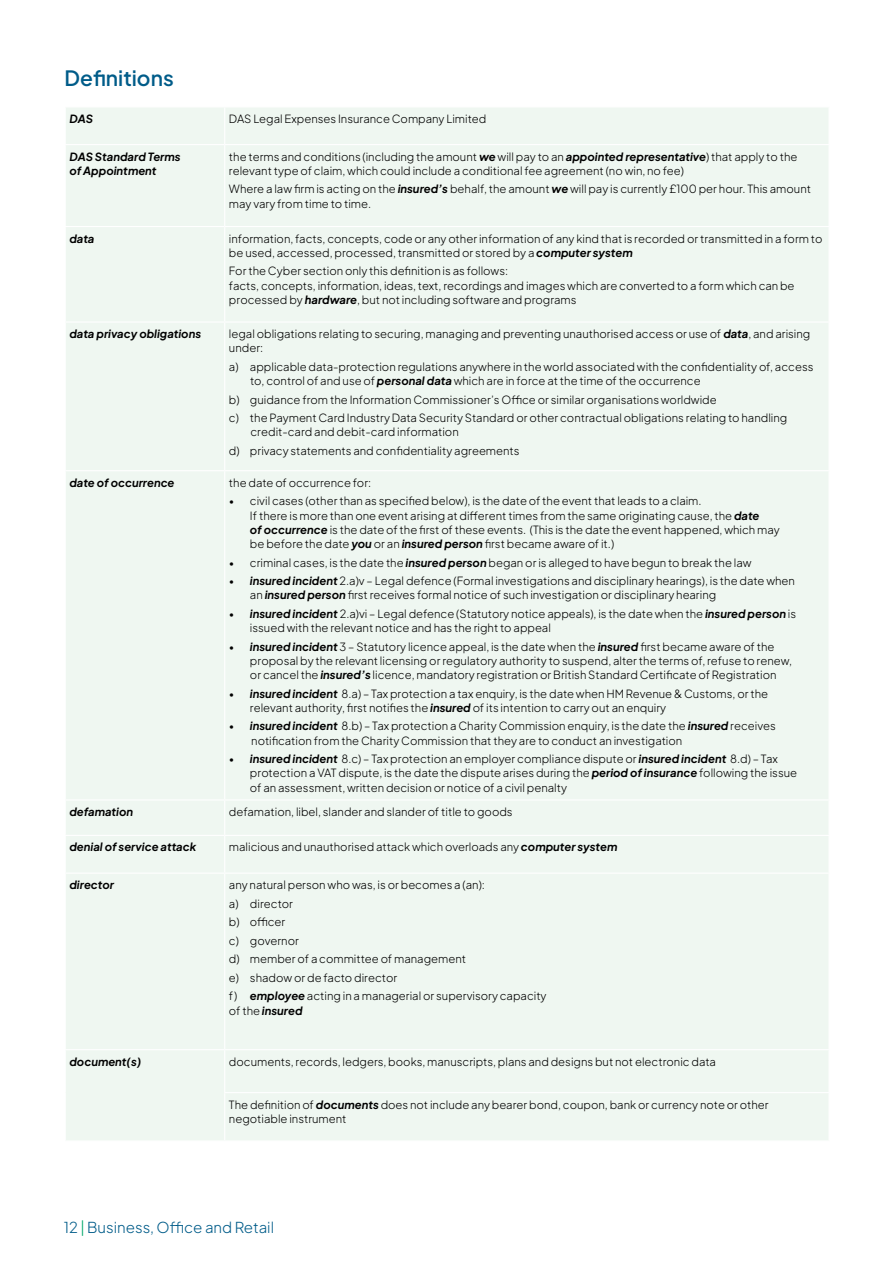
<style>
.page{position:relative;width:893px;height:1263px;background:#fff}
.page>*{position:absolute;margin:0;border:0;box-sizing:border-box;transform-origin:0 0}
.t1{font:600 21px "Plus Jakarta Sans";color:#005c89}
.t2{font:300 15px "Plus Jakarta Sans";color:#005c89}
.t3{font:300 11.25px/14.2px "Plus Jakarta Sans";color:#000}
.t4{font:italic 700 11.25px/14.2px "Plus Jakarta Sans";color:#000}
.s1{font-weight:700;font-style:italic}
.s2{font-weight:300;font-style:normal}
.s3{color:#00a869}
</style>
<div class="page">
<div style="left:66px;top:108px;width:762px;height:1032px;background:#eff7f1"></div>
<hr style="left:224px;top:107px;width:1px;height:37px;background:#fff">
<hr style="left:65px;top:144px;width:160px;height:1px;background:#fff">
<hr style="left:225px;top:144px;width:605px;height:1px;background:#fff">
<hr style="left:224px;top:145px;width:1px;height:81px;background:#fff">
<hr style="left:65px;top:226px;width:160px;height:1px;background:#fff">
<hr style="left:225px;top:226px;width:605px;height:1px;background:#fff">
<hr style="left:224px;top:227px;width:1px;height:94px;background:#fff">
<hr style="left:65px;top:321px;width:160px;height:2px;background:#fff">
<hr style="left:225px;top:321px;width:605px;height:2px;background:#fff">
<hr style="left:224px;top:323px;width:1px;height:147px;background:#fff">
<hr style="left:65px;top:470px;width:160px;height:1px;background:#fff">
<hr style="left:225px;top:470px;width:605px;height:1px;background:#fff">
<hr style="left:224px;top:471px;width:1px;height:328px;background:#fff">
<hr style="left:65px;top:799px;width:160px;height:1px;background:#fff">
<hr style="left:225px;top:799px;width:605px;height:1px;background:#fff">
<hr style="left:224px;top:800px;width:1px;height:35px;background:#fff">
<hr style="left:65px;top:835px;width:160px;height:1px;background:#fff">
<hr style="left:225px;top:835px;width:605px;height:1px;background:#fff">
<hr style="left:224px;top:836px;width:1px;height:36px;background:#fff">
<hr style="left:65px;top:872px;width:160px;height:2px;background:#fff">
<hr style="left:225px;top:872px;width:605px;height:2px;background:#fff">
<hr style="left:224px;top:874px;width:1px;height:175px;background:#fff">
<hr style="left:65px;top:1049px;width:160px;height:1px;background:#fff">
<hr style="left:225px;top:1049px;width:605px;height:1px;background:#fff">
<hr style="left:224px;top:1050px;width:1px;height:42px;background:#fff">
<hr style="left:224px;top:1092px;width:606px;height:1px;background:#fff">
<hr style="left:224px;top:1093px;width:1px;height:47px;background:#fff">
<h1 class="t1" style="left:65px;top:59px;width:111px">Definitions</h1>
<p class="t4" style="left:69px;top:110px;width:25px">DAS</p>
<p class="t3" style="left:229px;top:110px;width:259px">DAS Legal Expenses Insurance Company Limited</p>
<p class="t4" style="left:69px;top:148px;width:113px">DAS Standard Terms of Appointment</p>
<p class="t3" style="left:229px;top:148px;width:570px">the terms and conditions (including the amount <span class="s1">we</span> will pay to an <span class="s1">appointed representative</span>) that apply to the relevant type of claim, which could include a conditional fee agreement (no win, no fee)</p>
<p class="t3" style="left:229px;top:181px;width:584px">Where a law firm is acting on the <span class="s1">insured’s</span> behalf, the amount <span class="s1">we</span> will pay is currently £100 per hour. This amount may vary from time to time.</p>
<p class="t4" style="left:69px;top:230px;width:27px">data</p>
<p class="t3" style="left:229px;top:230px;width:595px">information, facts, concepts, code or any other information of any kind that is recorded or transmitted in a form to be used, accessed, processed, transmitted or stored by a <span class="s1">computer system</span></p>
<p class="t3" style="left:229px;top:263px;width:567px">For the Cyber section only this definition is as follows:<br>facts, concepts, information, ideas, text, recordings and images which are converted to a form which can be processed by <span class="s1">hardware</span>, but not including software and programs</p>
<p class="t4" style="left:69px;top:325px;width:133px">data privacy obligations</p>
<p class="t3" style="left:229px;top:326px;width:583px">legal obligations relating to securing, managing and preventing unauthorised access or use of <span class="s1">data</span>, and arising under:</p>
<p class="t3" style="left:250px;top:358px;width:565px;text-indent:-21px">a) applicable data-protection regulations anywhere in the world associated with the confidentiality of, access to, control of and use of <span class="s1">personal data</span> which are in force at the time of the occurrence</p>
<p class="t3" style="left:229px;top:389px;width:560px;line-height:18.5px">b) guidance from the Information Commissioner’s Office or similar organisations worldwide<br>c) the Payment Card Industry Data Security Standard or other contractual obligations relating to handling</p>
<p class="t3" style="left:229px;top:422px;width:292px;line-height:18.5px;text-indent:22px">credit-card and debit-card information<br>d) privacy statements and confidentiality agreements</p>
<p class="t4" style="left:69px;top:474px;width:107px">date of occurrence</p>
<p class="t3" style="left:229px;top:474px;width:144px">the date of occurrence for:</p>
<p class="t3" style="left:250px;top:493px;width:531px;text-indent:-21px">• civil cases (other than as specified below), is the date of the event that leads to a claim.<br>If there is more than one event arising at different times from the same originating cause, the <span class="s1">date<br>of occurrence</span> is the date of the first of these events. (This is the date the event happened, which may be before the date <span class="s1">you</span> or an <span class="s1">insured person</span> first became aware of it.)</p>
<p class="t3" style="left:229px;top:554px;width:524px">• criminal cases, is the date the <span class="s1">insured person</span> began or is alleged to have begun to break the law</p>
<p class="t3" style="left:250px;top:573px;width:546px;text-indent:-21px">• <span class="s1">insured incident</span> 2.a)v – Legal defence (Formal investigations and disciplinary hearings), is the date when an <span class="s1">insured person</span> first receives formal notice of such investigation or disciplinary hearing</p>
<p class="t3" style="left:250px;top:605px;width:548px;text-indent:-21px">• <span class="s1">insured incident</span> 2.a)vi – Legal defence (Statutory notice appeals), is the date when the <span class="s1">insured person</span> is issued with the relevant notice and has the right to appeal</p>
<p class="t3" style="left:250px;top:638px;width:544px;text-indent:-21px">• <span class="s1">insured incident</span> 3 – Statutory licence appeal, is the date when the <span class="s1">insured</span> first became aware of the proposal by the relevant licensing or regulatory authority to suspend, alter the terms of, refuse to renew, or cancel the <span class="s1">insured’s</span> licence, mandatory registration or British Standard Certificate of Registration</p>
<p class="t3" style="left:250px;top:685px;width:520px;text-indent:-21px">• <span class="s1">insured incident</span> 8.a) – Tax protection a tax enquiry, is the date when HM Revenue &amp; Customs, or the relevant authority, first notifies the <span class="s1">insured</span> of its intention to carry out an enquiry</p>
<p class="t3" style="left:251px;top:718px;width:526px;text-indent:-22px">• <span class="s1">insured incident</span> 8.b) – Tax protection a Charity Commission enquiry, is the date the <span class="s1">insured</span> receives notification from the Charity Commission that they are to conduct an investigation</p>
<p class="t3" style="left:250px;top:751px;width:549px;text-indent:-21px">• <span class="s1">insured incident</span> 8.c) – Tax protection an employer compliance dispute or <span class="s1">insured incident</span> 8.d) – Tax protection a VAT dispute, is the date the dispute arises during the <span class="s1">period of insurance</span> following the issue of an assessment, written decision or notice of a civil penalty</p>
<p class="t4" style="left:69px;top:803px;width:65px">defamation</p>
<p class="t3" style="left:229px;top:804px;width:285px">defamation, libel, slander and slander of title to goods</p>
<p class="t4" style="left:69px;top:839px;width:128px">denial of service attack</p>
<p class="t3" style="left:229px;top:839px;width:390px">malicious and unauthorised attack which overloads any <span class="s1">computer system</span></p>
<p class="t4" style="left:69px;top:876px;width:46px">director</p>
<p class="t3" style="left:229px;top:875px;width:319px;line-height:18.5px">any natural person who was, is or becomes a (an):<br>a) director<br>b) officer<br>c) governor<br>d) member of a committee of management<br>e) shadow or de facto director<br>f) <span class="s1">employee</span> acting in a managerial or supervisory capacity</p>
<p class="t4" style="left:229px;top:1002px;width:75px"><span class="s2">of the</span> insured</p>
<p class="t4" style="left:69px;top:1053px;width:73px">document(s)</p>
<p class="t3" style="left:229px;top:1053px;width:489px">documents, records, ledgers, books, manuscripts, plans and designs but not electronic data</p>
<p class="t3" style="left:229px;top:1096px;width:541px">The definition of <span class="s1">documents</span> does not include any bearer bond, coupon, bank or currency note or other negotiable instrument</p>
<h2 class="t2" style="left:64px;top:1215px;width:212px">12 <span class="s3">|</span> Business, Office and Retail</h2>
</div>
